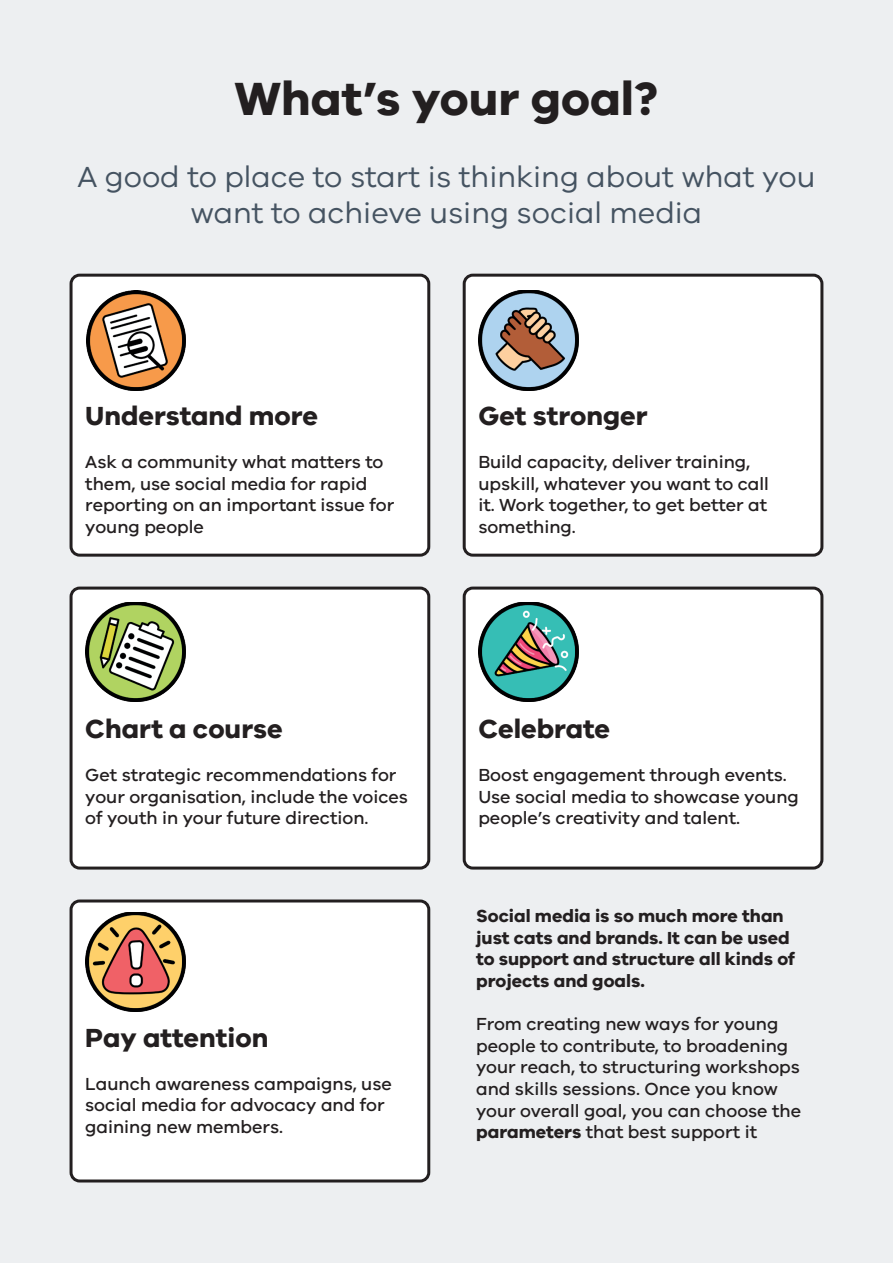
<style>
.page{position:relative;width:893px;height:1263px;background:#edeff1}
.page>*{position:absolute;margin:0;border:0;box-sizing:border-box;transform-origin:0 0}
.t1{font:700 48px "VIC";color:#231f20}
.t2{font:30px/36px "VIC";color:#455361;text-align:center}
.t3{font:700 27px "VIC";color:#231f20}
.t4{font:500 18px/21.6px "VIC";color:#231f20}
.t5{font:700 18px/21.6px "VIC";color:#231f20}
.s1{font-weight:700}
</style>
<div class="page">
<div style="left:71px;top:275px;width:358px;height:280px;background:#fff;border-radius:9px"></div>
<div style="left:70px;top:274px;width:360px;height:283px;border:3px solid #231f20;border-radius:9px"></div>
<div style="left:464px;top:275px;width:358px;height:280px;background:#fff;border-radius:9px"></div>
<div style="left:463px;top:274px;width:360px;height:283px;border:3px solid #231f20;border-radius:9px"></div>
<div style="left:71px;top:588px;width:358px;height:280px;background:#fff;border-radius:9px"></div>
<div style="left:70px;top:587px;width:360px;height:282px;border:3px solid #231f20;border-radius:9px"></div>
<div style="left:464px;top:588px;width:358px;height:280px;background:#fff;border-radius:9px"></div>
<div style="left:463px;top:587px;width:360px;height:282px;border:3px solid #231f20;border-radius:9px"></div>
<div style="left:71px;top:901px;width:358px;height:280px;background:#fff;border-radius:9px"></div>
<div style="left:70px;top:899px;width:360px;height:283px;border:3px solid #231f20;border-radius:9px"></div>
<img style="left:478px;top:291px;width:101px;height:99px">
<img style="left:85px;top:602px;width:101px;height:99px">
<img style="left:479px;top:602px;width:100px;height:99px">
<img style="left:86px;top:912px;width:100px;height:100px">
<img style="left:86px;top:291px;width:99px;height:99px">
<h1 class="t1" style="left:234px;top:69px;width:425px">What’s your goal?</h1>
<h2 class="t2" style="left:77px;top:158px;width:740px">A good to place to start is thinking about what you want to achieve using social media</h2>
<h3 class="t3" style="left:85px;top:399px;width:234px">Understand more</h3>
<p class="t4" style="left:85px;top:451px;width:311px">Ask a community what matters to them, use social media for rapid reporting on an important issue for young people</p>
<h3 class="t3" style="left:478px;top:399px;width:171px">Get stronger</h3>
<p class="t4" style="left:478px;top:451px;width:292px">Build capacity, deliver training, upskill, whatever you want to call it. Work together, to get better at something.</p>
<h3 class="t3" style="left:85px;top:712px;width:199px">Chart a course</h3>
<p class="t4" style="left:85px;top:764px;width:324px">Get strategic recommendations for your organisation, include the voices of youth in your future direction.</p>
<h3 class="t3" style="left:85px;top:1021px;width:185px">Pay attention</h3>
<p class="t4" style="left:85px;top:1072px;width:308px">Launch awareness campaigns, use social media for advocacy and for gaining new members.</p>
<h3 class="t3" style="left:478px;top:712px;width:133px">Celebrate</h3>
<p class="t4" style="left:478px;top:764px;width:322px">Boost engagement through events.<br>Use social media to showcase young people’s creativity and talent.</p>
<p class="t5" style="left:476px;top:905px;width:320px">Social media is so much more than just cats and brands. It can be used to support and structure all kinds of projects and goals.</p>
<p class="t4" style="left:476px;top:1013px;width:326px">From creating new ways for young people to contribute, to broadening your reach, to structuring workshops and skills sessions. Once you know your overall goal, you can choose the <span class="s1">parameters</span> that best support it</p>
</div>
